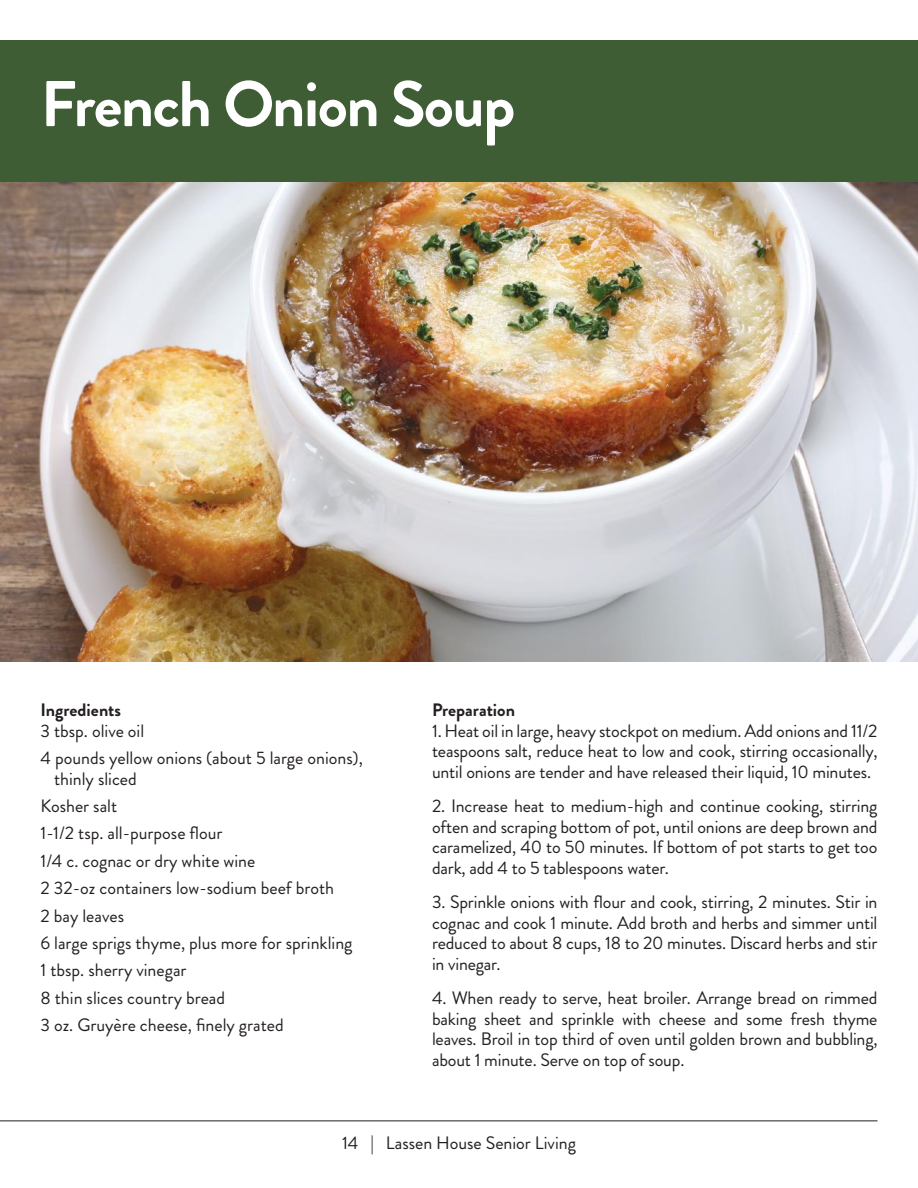
<style>
.page{position:relative;width:918px;height:1188px;background:#fff}
.page>*{position:absolute;margin:0;border:0;box-sizing:border-box;transform-origin:0 0}
.t1{font:700 64.5px "Brandon Grotesque";letter-spacing:-.025em;color:#fff}
.t2{font:18px/20.7px "Brandon Grotesque";color:#241f1f;text-align:justify}
.t3{font:700 18px "Brandon Grotesque";color:#241f1f}
</style>
<div class="page">
<hr style="left:0;top:1120px;width:878px;height:1px;background:#241f1f">
<img style="left:0;top:182px;width:918px;height:480px">
<div style="left:0;top:40px;width:918px;height:142px;background:#3e5d35"></div>
<h1 class="t1" style="left:40px;top:59px;width:476px">French Onion Soup</h1>
<p class="t3" style="left:40px;top:697px;width:82px">Ingredients</p>
<p class="t2" style="left:40px;top:717px;width:324px;line-height:27.5px">3 tbsp. olive oil<br>4 pounds yellow onions (about 5 large onions),</p>
<p class="t2" style="left:40px;top:765px;width:314px;line-height:27.5px;text-align:left;text-indent:14px">thinly sliced<br>Kosher salt<br>1-1/2 tsp. all-purpose flour<br>1/4 c. cognac or dry white wine<br>2 32-oz containers low-sodium beef broth<br>2 bay leaves<br>6 large sprigs thyme, plus more for sprinkling<br>1 tbsp. sherry vinegar<br>8 thin slices country bread<br>3 oz. Gruyère cheese, finely grated</p>
<p class="t3" style="left:432px;top:697px;width:85px">Preparation</p>
<p class="t2" style="left:432px;top:720px;width:447px">1. Heat oil in large, heavy stockpot on medium. Add onions and 11/2 teaspoons salt, reduce heat to low and cook, stirring occasionally, until onions are tender and have released their liquid, 10 minutes.</p>
<p class="t2" style="left:432px;top:796px;width:447px">2. Increase heat to medium-high and continue cooking, stirring often and scraping bottom of pot, until onions are deep brown and caramelized, 40 to 50 minutes. If bottom of pot starts to get too dark, add 4 to 5 tablespoons water.</p>
<p class="t2" style="left:432px;top:892px;width:447px">3. Sprinkle onions with flour and cook, stirring, 2 minutes. Stir in cognac and cook 1 minute. Add broth and herbs and simmer until reduced to about 8 cups, 18 to 20 minutes. Discard herbs and stir in vinegar.</p>
<p class="t2" style="left:432px;top:988px;width:447px">4. When ready to serve, heat broiler. Arrange bread on rimmed baking sheet and sprinkle with cheese and some fresh thyme leaves. Broil in top third of oven until golden brown and bubbling, about 1 minute. Serve on top of soup.</p>
<p class="t2" style="left:342px;top:1132px;width:235px">14 | Lassen House Senior Living</p>
</div>
